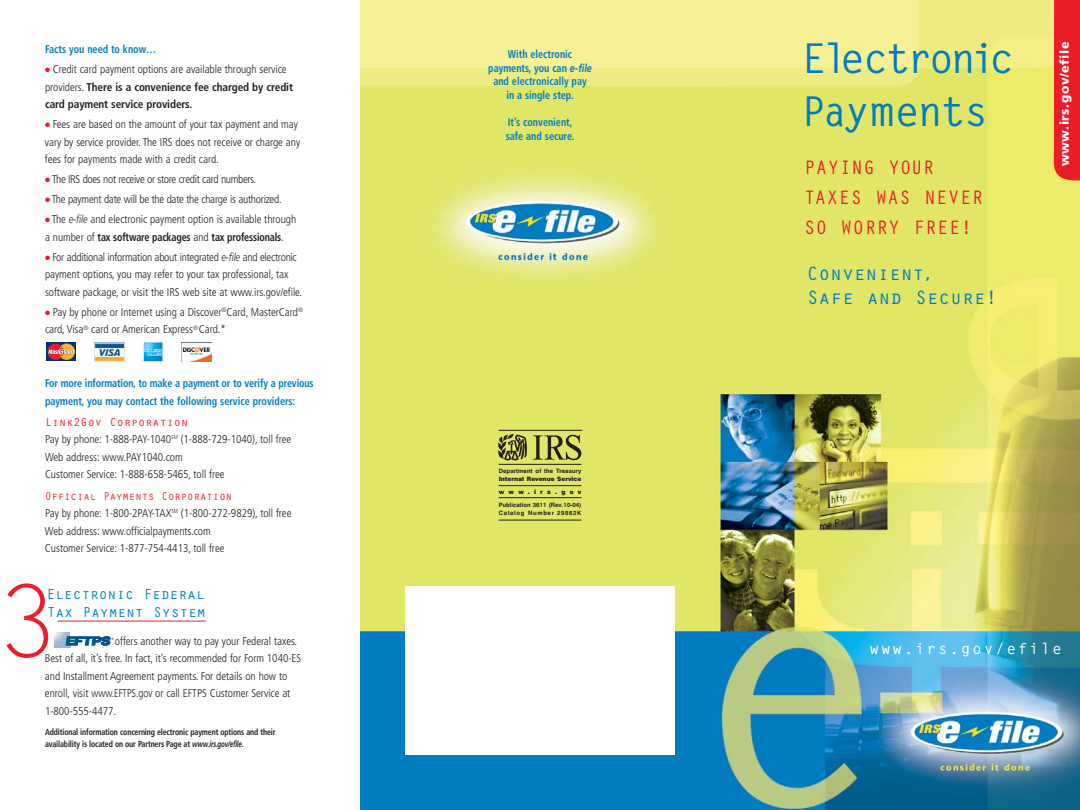
<style>
.page{position:relative;width:1080px;height:810px;background:#fff}
.page>*{position:absolute;margin:0;border:0;box-sizing:border-box;transform-origin:0 0}
.t1{font:100px "Letter Gothic";color:#ed1c29}
.t2{font:700 41.12px/52.5px "Letter Gothic";letter-spacing:-.07em;color:#007cc2}
.t3{font:20px/30px "Orator";letter-spacing:-.005em;color:#ed1c29}
.t4{font:20px/23.8px "Orator";letter-spacing:-.01em;color:#007cc2}
.t5{font:700 15.25px "Letter Gothic";letter-spacing:.15em;color:#fff}
.t6{font:15px/18px "Orator";letter-spacing:-.02em;color:#007cc2}
.t7{font:900 12.5px "Frutiger";letter-spacing:.05em;color:#fff}
.t8{font:11.88px "Orator";color:#ed1c29;scale:.9 1}
.t9{font:11.88px "Orator";color:#ed1c29}
.t10{font:300 condensed 11.25px/17.5px "Frutiger";letter-spacing:-.005em;color:#231f20}
.t11{font:700 condensed 11.25px/13.5px "Frutiger";color:#007cc2;scale:.9 1}
.t12{font:700 condensed 11.25px/17.5px "Frutiger";letter-spacing:-.01em;color:#231f20}
.t13{font:300 condensed 11.25px "Frutiger";letter-spacing:-.025em;color:#231f20}
.t14{font:300 condensed 11.25px "Frutiger";letter-spacing:-.03em;color:#231f20}
.t15{font:700 condensed 8.75px/12.5px "Frutiger";letter-spacing:-.015em;color:#231f20;scale:.9 1}
.t16{font:700 6px/8.2px "Swiss 721 BT";letter-spacing:.02em;color:#231f20}
.t17{font:900 6px/13px "Swiss 721 BT";letter-spacing:-.005em;color:#231f20}
.t18{font:3.38px "Swiss 721 BT";color:#00538e}
.s1{color:#ed1c29}
.s2{font-weight:300}
.s3{font-style:italic;font-stretch:normal}
.s4{font-weight:700}
.s5{font-stretch:normal}
</style>
<div class="page">
<img style="left:360px;top:0;width:720px;height:810px">
<hr style="left:499px;top:464px;width:82px;height:1px;background:#231f20">
<hr style="left:499px;top:485px;width:82px;height:1px;background:#231f20">
<hr style="left:499px;top:497px;width:82px;height:1px;background:#231f20">
<hr style="left:499px;top:520px;width:82px;height:1px;background:#231f20">
<img style="left:496px;top:433px;width:88px;height:30px">
<hr style="left:499px;top:430px;width:83px;height:1px;background:#231f20">
<div style="left:405px;top:587px;width:270px;height:168px;background:#fff"></div>
<hr style="left:58px;top:621px;width:148px;height:1px;background:#ed1c29">
<img style="left:181px;top:342px;width:30px;height:19px">
<img style="left:94px;top:342px;width:30px;height:19px">
<svg style="left:46px;top:342px;width:30px;height:19px"></svg>
<svg style="left:48px;top:344px;width:27px;height:16px"></svg>
<svg style="left:141px;top:343px;width:21px;height:18px"></svg>
<div style="left:54px;top:643px;width:16px;height:5px;background:#9fb5d4"></div>
<svg style="left:54px;top:632px;width:57px;height:14px"></svg>
<svg style="left:1050px;top:0;width:30px;height:180px;background:#ed3933"></svg>
<p class="t11" style="left:45px;top:44px;width:125px">Facts you need to know…</p>
<p class="t12" style="left:45px;top:62px;width:250px"><span class="s1">●</span> <span class="s2">Credit card payment options are available through service providers.</span> There is a convenience fee charged by credit card payment service providers.</p>
<p class="t10" style="left:45px;top:117px;width:257px"><span class="s1">●</span> Fees are based on the amount of your tax payment and may vary by service provider. The IRS does not receive or charge any fees for payments made with a credit card.</p>
<p class="t14" style="left:45px;top:175px;width:213px"><span class="s1">●</span> The IRS does not receive or store credit card numbers.</p>
<p class="t13" style="left:45px;top:195px;width:238px"><span class="s1">●</span> The payment date will be the date the charge is authorized.</p>
<p class="t10" style="left:45px;top:212px;width:253px"><span class="s1">●</span> The <span class="s3">e-file</span> and electronic payment option is available through a number of <span class="s4">tax software packages</span> and <span class="s4">tax professionals</span>.</p>
<p class="t10" style="left:45px;top:249px;width:259px"><span class="s1">●</span> For additional information about integrated <span class="s3">e-file</span> and electronic payment options, you may refer to your tax professional, tax software package, or visit the IRS web site at www.irs.gov/efile.</p>
<p class="t10" style="left:45px;top:304px;width:260px"><span class="s1">●</span> Pay by phone or Internet using a Discover<sup>®</sup>Card, MasterCard<sup>® </sup>card, Visa<sup>®</sup> card or American Express<sup>®</sup>Card.*</p>
<p class="t11" style="left:45px;top:375px;width:300px;line-height:17.5px">For more information, to make a payment or to verify a previous payment, you may contact the following service providers:</p>
<p class="t9" style="left:45px;top:415px;width:145px">Link2Gov Corporation</p>
<p class="t10" style="left:45px;top:432px;width:248px">Pay by phone: 1-888-PAY-1040<sup>SM</sup> (1-888-729-1040), toll free<br>Web address: www.PAY1040.com<br>Customer Service: 1-888-658-5465, toll free</p>
<p class="t8" style="left:45px;top:489px;width:209px">Official Payments Corporation</p>
<p class="t10" style="left:45px;top:505px;width:248px">Pay by phone: 1-800-2PAY-TAX<sup>SM</sup> (1-800-272-9829), toll free<br>Web address: www.officialpayments.com<br>Customer Service: 1-877-754-4413, toll free</p>
<h3 class="t6" style="left:47px;top:585px;width:161px">Electronic Federal<br>Tax Payment System</h3>
<p class="t10" style="left:45px;top:633px;width:258px;text-indent:70px">offers another way to pay your Federal taxes.<br>Best of all, it’s free. In fact, it’s recommended for Form 1040-ES and Installment Agreement payments. For details on how to enroll, visit <span class="s5">www.EFTPS.gov</span> or call EFTPS Customer Service at 1-800-555-4477.</p>
<p class="t15" style="left:45px;top:726px;width:258px">Additional information concerning electronic payment options and their availability is located on our Partners Page at <span class="s3">www.irs.gov/efile</span>.</p>
<h1 class="t1" style="left:-2px;top:583px;width:61px">3</h1>
<p class="t18" style="left:112px;top:637px;width:4px">®</p>
<p class="t11" style="left:488px;top:49px;width:117px;text-align:center">With electronic payments, you can <span class="s3">e-file </span>and electronically pay in a single step.</p>
<p class="t11" style="left:506px;top:116px;width:78px">It’s convenient, safe and secure.</p>
<p class="t16" style="left:499px;top:467px;width:84px">Department of the Treasury</p>
<p class="t17" style="left:499px;top:473px;width:84px">Internal Revenue Service www.irs.gov</p>
<p class="t16" style="left:499px;top:501px;width:84px">Publication 3611 (Rev.10-04)<br>Catalog Number 29862K</p>
<h2 class="t2" style="left:802px;top:36px;width:214px">Electronic<br>Payments</h2>
<h3 class="t3" style="left:804px;top:152px;width:181px">PAYING YOUR<br>TAXES WAS NEVER<br>SO WORRY FREE!</h3>
<h3 class="t4" style="left:807px;top:261px;width:192px">Convenient,<br>Safe and Secure!</h3>
<p class="t7" style="left:1060px;top:166px;width:127px;rotate:-90deg">www.irs.gov/efile</p>
<h3 class="t5" style="left:870px;top:642px;width:193px">www.irs.gov/efile</h3>
</div>
